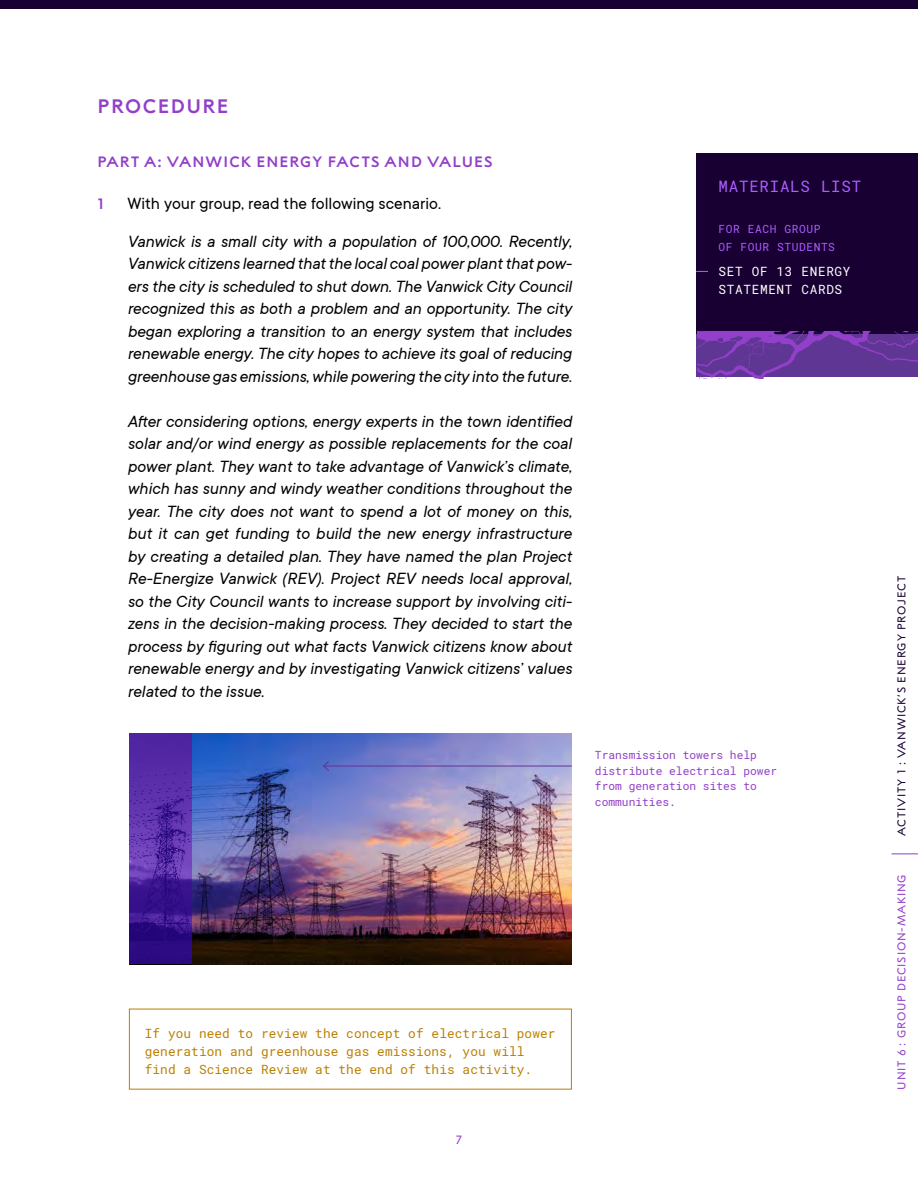
<style>
.page{position:relative;width:918px;height:1188px;background:#fff}
.page>*{position:absolute;margin:0;border:0;box-sizing:border-box;transform-origin:0 0}
.t1{font:700 19.5px "Alfred Sans";letter-spacing:.075em;color:#923fc9}
.t2{font:italic 18px/22.5px "TT Commons";letter-spacing:-.01em;color:#000;text-align:justify}
.t3{font:18px "TT Commons";color:#000}
.t4{font:15.75px "Roboto Mono";letter-spacing:.05em;color:#ac5eff}
.t5{font:700 15px "Alfred Sans";letter-spacing:.075em;color:#923fc9}
.t6{font:12.75px/18px "Roboto Mono";letter-spacing:.01em;color:#ba7f00}
.t7{font:12.75px/18px "Roboto Mono";letter-spacing:.05em;color:#fff}
.t8{font:12px "Alfred Sans";color:#923fc9}
.t9{font:11.25px/15.8px "Roboto Mono";color:#923fc9}
.t10{font:11.25px "Alfred Sans";letter-spacing:.075em;color:#190032}
.t11{font:11.25px "Alfred Sans";letter-spacing:.075em;color:#923fc9}
.t12{font:11.25px/18.3px "Roboto Mono";letter-spacing:.05em;color:#ac5eff}
</style>
<div class="page">
<svg style="left:892px;top:854px;width:26px;height:1px"></svg>
<div style="left:0;top:0;width:918px;height:8px;background:#190032"></div>
<div style="left:696px;top:153px;width:222px;height:182px;background:#190032"></div>
<svg style="left:696px;top:271px;width:12px;height:1px"></svg>
<img style="left:698px;top:332px;width:220px;height:46px">
<img style="left:192px;top:734px;width:380px;height:230px">
<hr style="left:324px;top:766px;width:248px;height:1px;background:#5f3694">
<svg style="left:323px;top:760px;width:7px;height:12px"></svg>
<img style="left:129px;top:734px;width:63px;height:230px">
<p class="t1" style="left:98px;top:95px;width:133px">PROCEDURE</p>
<p class="t5" style="left:98px;top:153px;width:397px">PART A: VANWICK ENERGY FACTS AND VALUES</p>
<p class="t5" style="left:98px;top:195px;width:8px">1</p>
<p class="t3" style="left:127px;top:194px;width:315px">With your group, read the following scenario.</p>
<p class="t2" style="left:127px;top:230px;width:446px">Vanwick is a small city with a population of 100,000. Recently, Vanwick citizens learned that the local coal power plant that pow&shy;ers the city is scheduled to shut down. The Vanwick City Council recognized this as both a problem and an opportunity. The city began exploring a transition to an energy system that includes renewable energy. The city hopes to achieve its goal of reducing greenhouse gas emissions, while powering the city into the future.</p>
<p class="t2" style="left:127px;top:410px;width:446px">After considering options, energy experts in the town identified solar and/or wind energy as possible replacements for the coal power plant. They want to take advantage of Vanwick’s climate, which has sunny and windy weather conditions throughout the year. The city does not want to spend a lot of money on this, but it can get funding to build the new energy infrastructure by creating a detailed plan. They have named the plan Project Re-Energize Vanwick (REV). Project REV needs local approval, so the City Council wants to increase support by involving citi&shy;zens in the decision-making process. They decided to start the process by figuring out what facts Vanwick citizens know about renewable energy and by investigating Vanwick citizens’ values related to the issue.</p>
<p class="t4" style="left:719px;top:175px;width:144px">MATERIALS LIST</p>
<p class="t12" style="left:719px;top:219px;width:118px">FOR EACH GROUP<br>OF FOUR STUDENTS</p>
<p class="t7" style="left:719px;top:262px;width:133px">SET OF 13 ENERGY<br>STATEMENT CARDS</p>
<p class="t9" style="left:595px;top:747px;width:184px">Transmission towers help distribute electrical power from generation sites to communities.</p>
<p class="t6" style="left:145px;top:1024px;width:412px">If you need to review the concept of electrical power generation and greenhouse gas emissions, you will find a Science Review at the end of this activity.</p>
<p class="t8" style="left:456px;top:1133px;width:8px">7</p>
<p class="t10" style="left:895px;top:836px;width:262px;rotate:-90deg">ACTIVITY 1 : VANWICK’S ENERGY PROJECT</p>
<p class="t11" style="left:895px;top:1090px;width:217px;rotate:-90deg">UNIT 6 : GROUP DECISION-MAKING</p>
</div>
